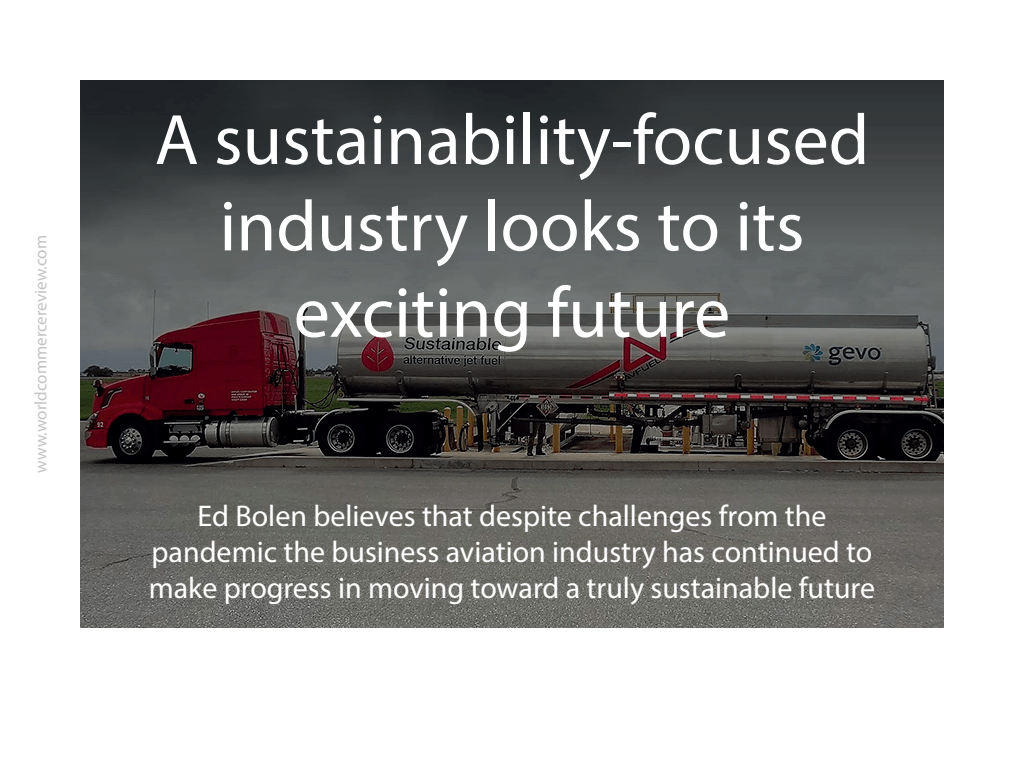
<style>
.page{position:relative;width:1024px;height:768px;background:#fff}
.page>*{position:absolute;margin:0;border:0;box-sizing:border-box;transform-origin:0 0}
.t1{font:72px/86.4px "Myriad Pro";color:#fff;text-align:center}
.t2{font:30px/36px "Myriad Pro";color:#fff;text-align:center}
.t3{font:17px "Myriad Pro";color:#c2c3c3}
</style>
<div class="page">
<img style="left:80px;top:80px;width:864px;height:548px">
<p class="t3" style="left:30px;top:473px;width:239px;rotate:-90deg">www.worldcommercereview.com</p>
<h1 class="t1" style="left:155px;top:96px;width:716px">A sustainability-focused industry looks to its exciting future</h1>
<p class="t2" style="left:149px;top:497px;width:728px">Ed Bolen believes that despite challenges from the pandemic the business aviation industry has continued to make progress in moving toward a truly sustainable future</p>
</div>
